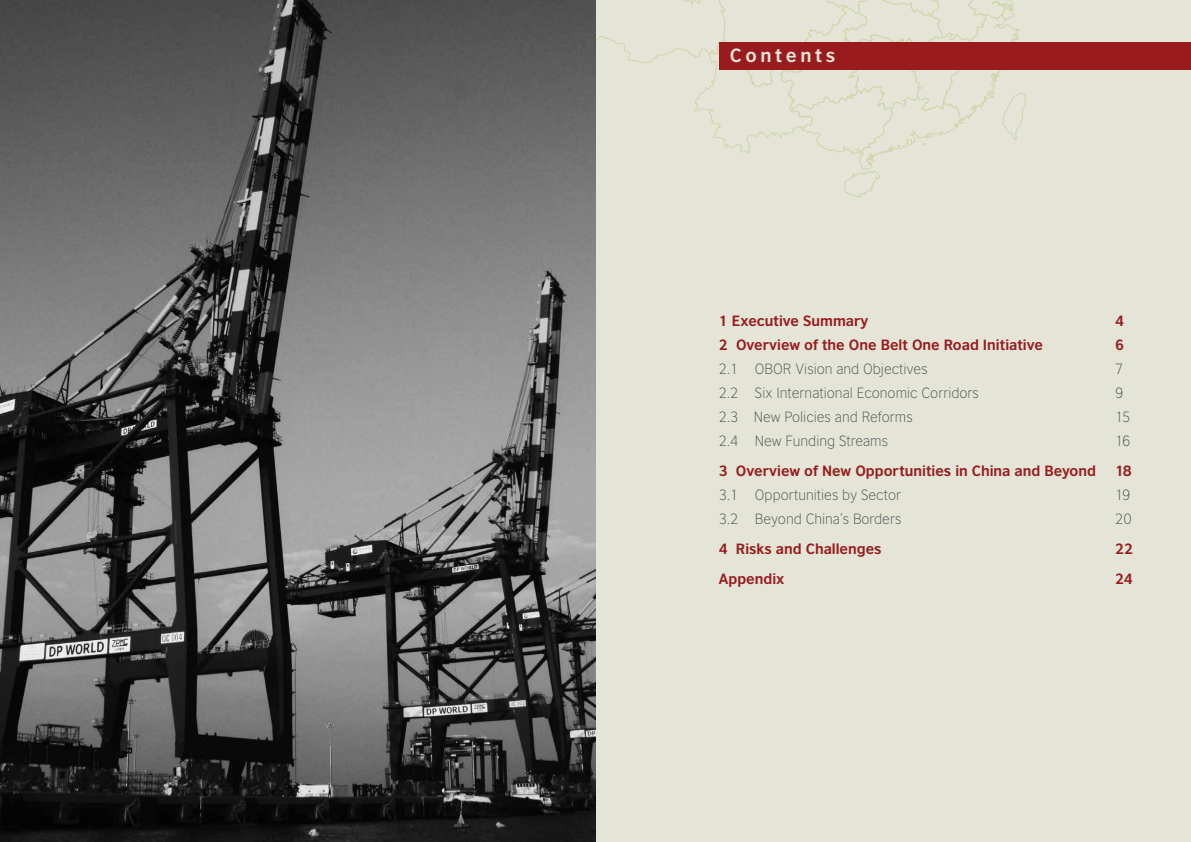
<style>
.page{position:relative;width:1191px;height:842px;background:#fff}
.page>*{position:absolute;margin:0;border:0;box-sizing:border-box;transform-origin:0 0}
.t1{font:700 18px "British Council Sans";letter-spacing:.2em;color:#e4e5d7}
.t2{font:300 14px "British Council Sans";color:#58595b}
.t3{font:700 14px "British Council Sans";color:#991b1e}
</style>
<div class="page">
<div style="left:595px;top:0;width:596px;height:842px;background:#e4e5d7"></div>
<svg style="left:595px;top:0;width:431px;height:198px"></svg>
<div style="left:719px;top:43px;width:472px;height:27px;background:#991b1e"></div>
<img style="left:0;top:0;width:595px;height:842px">
<p class="t1" style="left:730px;top:44px;width:107px">Contents</p>
<p class="t3" style="left:719px;top:312px;width:151px">1 Executive Summary</p>
<p class="t3" style="left:1115px;top:312px;width:10px">4</p>
<p class="t3" style="left:719px;top:336px;width:325px">2 Overview of the One Belt One Road Initiative</p>
<p class="t3" style="left:1115px;top:336px;width:10px">6</p>
<p class="t2" style="left:719px;top:361px;width:210px">2.1 OBOR Vision and Objectives</p>
<p class="t2" style="left:1115px;top:361px;width:10px">7</p>
<p class="t2" style="left:719px;top:385px;width:261px">2.2 Six International Economic Corridors</p>
<p class="t2" style="left:1115px;top:385px;width:10px">9</p>
<p class="t2" style="left:719px;top:409px;width:195px">2.3 New Policies and Reforms</p>
<p class="t2" style="left:1115px;top:409px;width:17px">15</p>
<p class="t2" style="left:719px;top:433px;width:171px">2.4 New Funding Streams</p>
<p class="t2" style="left:1115px;top:433px;width:17px">16</p>
<p class="t3" style="left:719px;top:462px;width:378px">3 Overview of New Opportunities in China and Beyond</p>
<p class="t3" style="left:1115px;top:462px;width:18px">18</p>
<p class="t2" style="left:719px;top:487px;width:184px">3.1 Opportunities by Sector</p>
<p class="t2" style="left:1115px;top:487px;width:17px">19</p>
<p class="t2" style="left:719px;top:511px;width:184px">3.2 Beyond China’s Borders</p>
<p class="t2" style="left:1115px;top:511px;width:18px">20</p>
<p class="t3" style="left:719px;top:540px;width:164px">4 Risks and Challenges</p>
<p class="t3" style="left:1115px;top:540px;width:19px">22</p>
<p class="t3" style="left:719px;top:570px;width:67px">Appendix</p>
<p class="t3" style="left:1115px;top:570px;width:19px">24</p>
</div>
